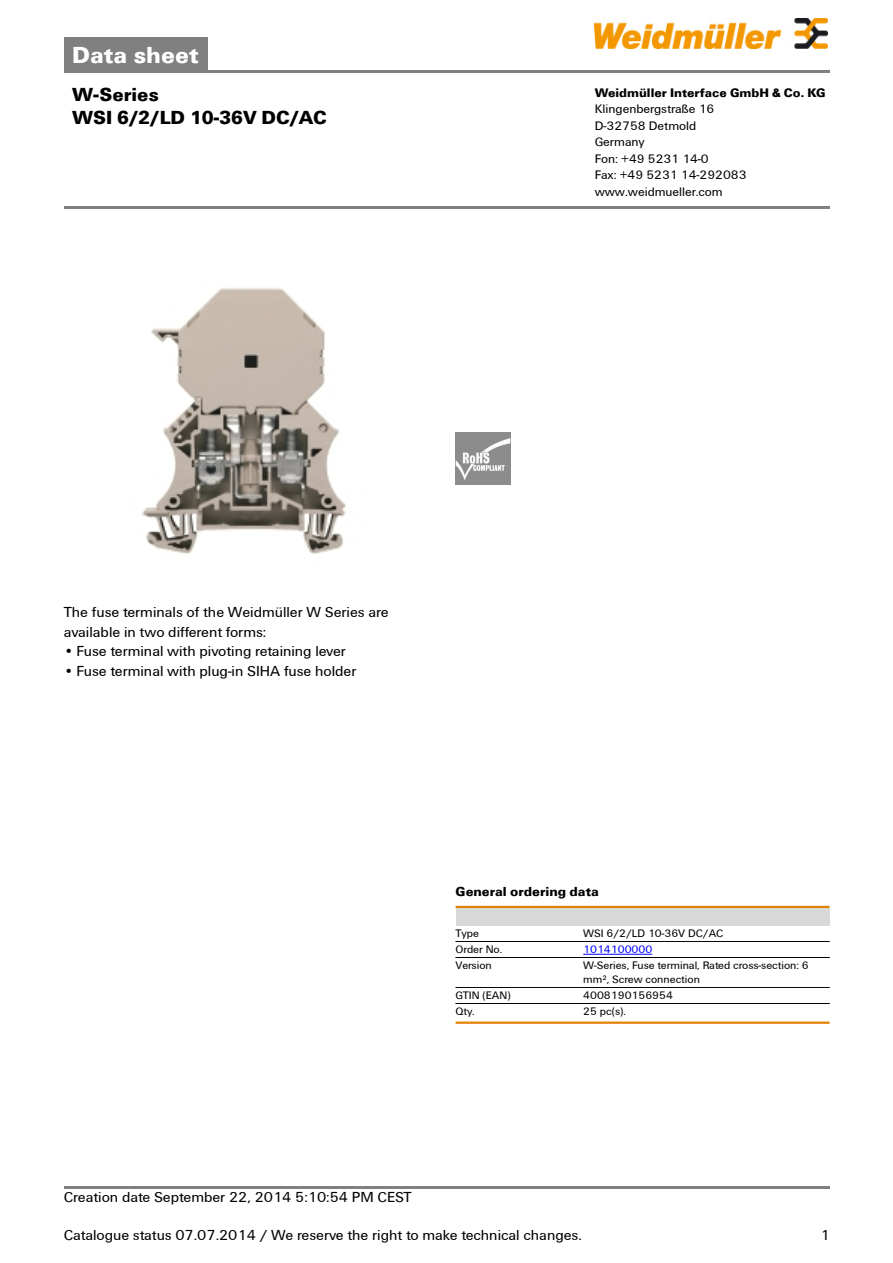
<style>
.page{position:relative;width:893px;height:1263px;background:#fff}
.page>*{position:absolute;margin:0;border:0;box-sizing:border-box;transform-origin:0 0}
.t1{font:700 24px "Weidmueller";color:#fff}
.t2{font:700 19.5px/22.5px "Weidmueller";color:#000}
.t3{font:15px/19.5px "Weidmueller";color:#000}
.t4{font:700 13.5px "Weidmueller";color:#000}
.t5{font:12.75px/16.5px "Weidmueller";color:#000}
.t6{font:700 12.75px "Weidmueller";color:#000}
.t7{font:11.25px/13.6px "Weidmueller";color:#000}
.t8{font:11.25px "Weidmueller";color:#00f}
</style>
<div class="page">
<div style="left:64px;top:38px;width:143px;height:32px;background:#808080"></div>
<hr style="left:64px;top:70px;width:765px;height:2px;background:#808080">
<img style="left:594px;top:18px;width:233px;height:30px">
<hr style="left:64px;top:1186px;width:765px;height:3px;background:#808080">
<img style="left:142px;top:288px;width:204px;height:267px">
<img style="left:455px;top:433px;width:56px;height:52px">
<hr style="left:455px;top:906px;width:374px;height:2px;background:#e18200">
<div style="left:455px;top:908px;width:374px;height:17px;background:#d9d9d9"></div>
<hr style="left:455px;top:941px;width:128px;height:1px;background:#000">
<hr style="left:455px;top:957px;width:128px;height:1px;background:#000">
<hr style="left:583px;top:941px;width:246px;height:1px;background:#000">
<hr style="left:583px;top:957px;width:246px;height:1px;background:#000">
<hr style="left:583px;top:954px;width:69px;height:1px;background:#00f">
<hr style="left:455px;top:958px;width:128px;height:1px;background:#000">
<hr style="left:583px;top:958px;width:246px;height:1px;background:#000">
<hr style="left:455px;top:987px;width:128px;height:1px;background:#000">
<hr style="left:583px;top:987px;width:246px;height:1px;background:#000">
<hr style="left:455px;top:1003px;width:128px;height:1px;background:#000">
<hr style="left:583px;top:1003px;width:246px;height:1px;background:#000">
<hr style="left:455px;top:1022px;width:374px;height:2px;background:#e18200">
<hr style="left:64px;top:206px;width:765px;height:3px;background:#808080">
<h1 class="t1" style="left:72px;top:40px;width:128px">Data sheet</h1>
<h2 class="t2" style="left:72px;top:83px;width:256px">W-Series<br>WSI 6/2/LD 10-36V DC/AC</h2>
<p class="t6" style="left:594px;top:85px;width:232px">Weidmüller Interface GmbH &amp; Co. KG</p>
<p class="t5" style="left:594px;top:101px;width:153px">Klingenbergstraße 16<br>D-32758 Detmold<br>Germany<br>Fon: +49 5231 14-0<br>Fax: +49 5231 14-292083 www.weidmueller.com</p>
<p class="t3" style="left:64px;top:602px;width:326px">The fuse terminals of the Weidmüller W Series are available in two different forms:</p>
<p class="t3" style="left:64px;top:641px;width:283px">• Fuse terminal with pivoting retaining lever</p>
<p class="t3" style="left:64px;top:661px;width:294px">• Fuse terminal with plug-in SIHA fuse holder</p>
<p class="t4" style="left:455px;top:884px;width:145px">General ordering data</p>
<p class="t7" style="left:455px;top:926px;width:25px">Type</p>
<p class="t7" style="left:583px;top:926px;width:141px">WSI 6/2/LD 10-36V DC/AC</p>
<p class="t7" style="left:455px;top:943px;width:48px">Order No.</p>
<p class="t8" style="left:583px;top:943px;width:70px">1014100000</p>
<p class="t7" style="left:455px;top:959px;width:38px">Version</p>
<p class="t7" style="left:583px;top:959px;width:227px">W-Series, Fuse terminal, Rated cross-section: 6 mm², Screw connection</p>
<p class="t7" style="left:455px;top:989px;width:56px">GTIN (EAN)</p>
<p class="t7" style="left:583px;top:989px;width:91px">4008190156954</p>
<p class="t7" style="left:455px;top:1005px;width:21px">Qty.</p>
<p class="t7" style="left:583px;top:1005px;width:44px">25 pc(s).</p>
<p class="t3" style="left:64px;top:1187px;width:349px">Creation date September 22, 2014 5:10:54 PM CEST</p>
<p class="t3" style="left:64px;top:1226px;width:519px">Catalogue status 07.07.2014 / We reserve the right to make technical changes.</p>
<p class="t3" style="left:820px;top:1226px;width:11px">1</p>
</div>
